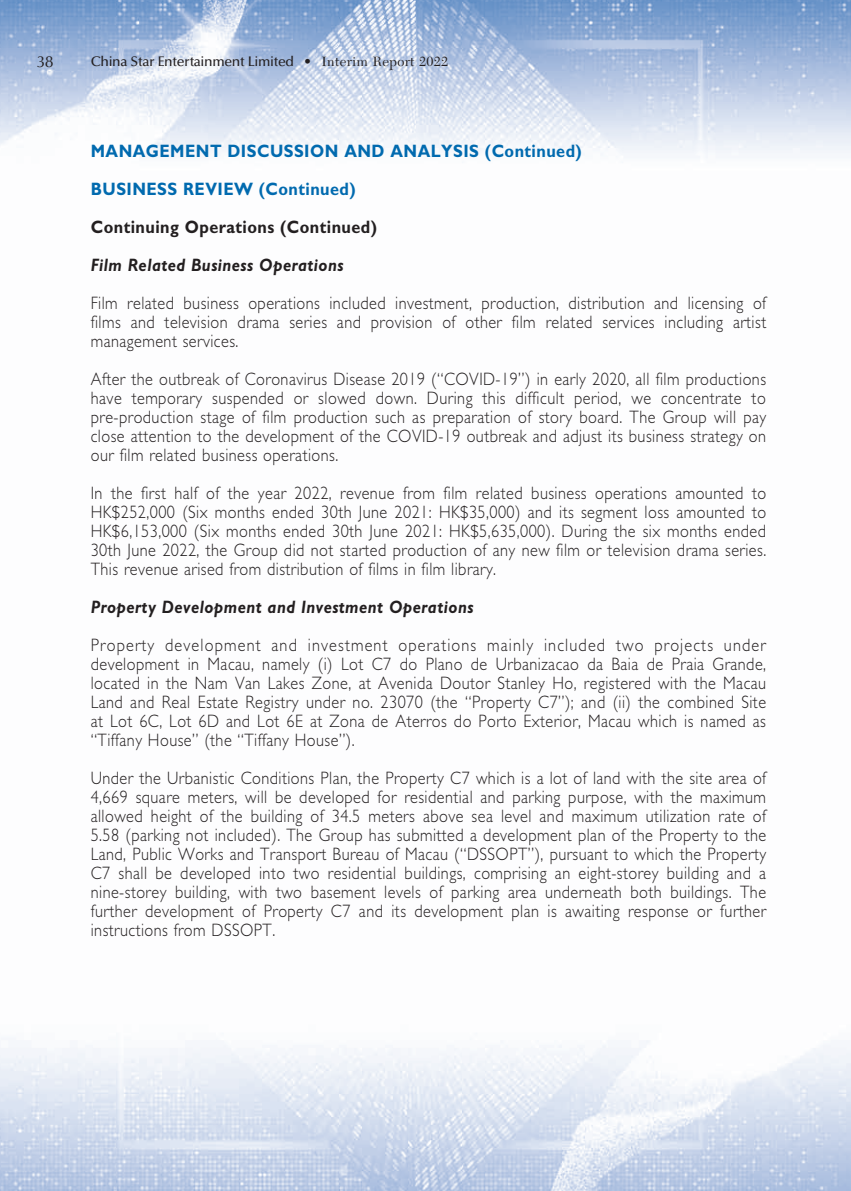
<style>
.page{position:relative;width:851px;height:1191px;background:#fff}
.page>*{position:absolute;margin:0;border:0;box-sizing:border-box;transform-origin:0 0}
.t1{font:300 18px/19px "Gill Sans Std";letter-spacing:.03em;color:#231f20;text-align:justify;scale:.9 1}
.t2{font:italic 700 18px "Gill Sans Std";letter-spacing:.03em;color:#231f20;scale:.9 1}
.t3{font:700 18px/38px "Gill Sans Std";letter-spacing:.03em;color:#016aaf;scale:.9 1}
.t4{font:700 18px "Gill Sans Std";letter-spacing:.03em;color:#231f20;scale:.9 1}
.t5{font:16px "Optima LT Std";color:#231f20}
.t6{font:500 14px "Optima LT Std";letter-spacing:-.025em;color:#231f20}
.s1{font-family:"New Caledonia LT Std";font-weight:400}
</style>
<div class="page">
<img style="left:0;top:0;width:850px;height:1191px">
<p class="t5" style="left:37px;top:52px;width:18px">38</p>
<p class="t6" style="left:91px;top:54px;width:359px">China Star Entertainment Limited • <span class="s1">Interim Report 2022</span></p>
<p class="t3" style="left:91px;top:132px;width:547px">MANAGEMENT DISCUSSION AND ANALYSIS (Continued)<br>BUSINESS REVIEW (Continued)</p>
<p class="t4" style="left:91px;top:216px;width:319px">Continuing Operations (Continued)</p>
<p class="t2" style="left:91px;top:254px;width:282px">Film Related Business Operations</p>
<p class="t1" style="left:91px;top:293px;width:751px">Film related business operations included investment, production, distribution and licensing of films and television drama series and provision of other film related services including artist management services.</p>
<p class="t1" style="left:91px;top:369px;width:751px">After the outbreak of Coronavirus Disease 2019 (“COVID-19”) in early 2020, all film productions have temporary suspended or slowed down. During this difficult period, we concentrate to pre-production stage of film production such as preparation of story board. The Group will pay close attention to the development of the COVID-19 outbreak and adjust its business strategy on our film related business operations.</p>
<p class="t1" style="left:91px;top:483px;width:752px">In the first half of the year 2022, revenue from film related business operations amounted to HK$252,000 (Six months ended 30th June 2021: HK$35,000) and its segment loss amounted to HK$6,153,000 (Six months ended 30th June 2021: HK$5,635,000). During the six months ended 30th June 2022, the Group did not started production of any new film or television drama series.<br>This revenue arised from distribution of films in film library.</p>
<p class="t2" style="left:91px;top:596px;width:426px">Property Development and Investment Operations</p>
<p class="t1" style="left:91px;top:635px;width:751px">Property development and investment operations mainly included two projects under development in Macau, namely (i) Lot C7 do Plano de Urbanizacao da Baia de Praia Grande, located in the Nam Van Lakes Zone, at Avenida Doutor Stanley Ho, registered with the Macau Land and Real Estate Registry under no. 23070 (the “Property C7”); and (ii) the combined Site at Lot 6C, Lot 6D and Lot 6E at Zona de Aterros do Porto Exterior, Macau which is named as “Tiffany House” (the “Tiffany House”).</p>
<p class="t1" style="left:91px;top:768px;width:751px">Under the Urbanistic Conditions Plan, the Property C7 which is a lot of land with the site area of 4,669 square meters, will be developed for residential and parking purpose, with the maximum allowed height of the building of 34.5 meters above sea level and maximum utilization rate of 5.58 (parking not included). The Group has submitted a development plan of the Property to the Land, Public Works and Transport Bureau of Macau (“DSSOPT”), pursuant to which the Property C7 shall be developed into two residential buildings, comprising an eight-storey building and a nine-storey building, with two basement levels of parking area underneath both buildings. The further development of Property C7 and its development plan is awaiting response or further instructions from DSSOPT.</p>
</div>
